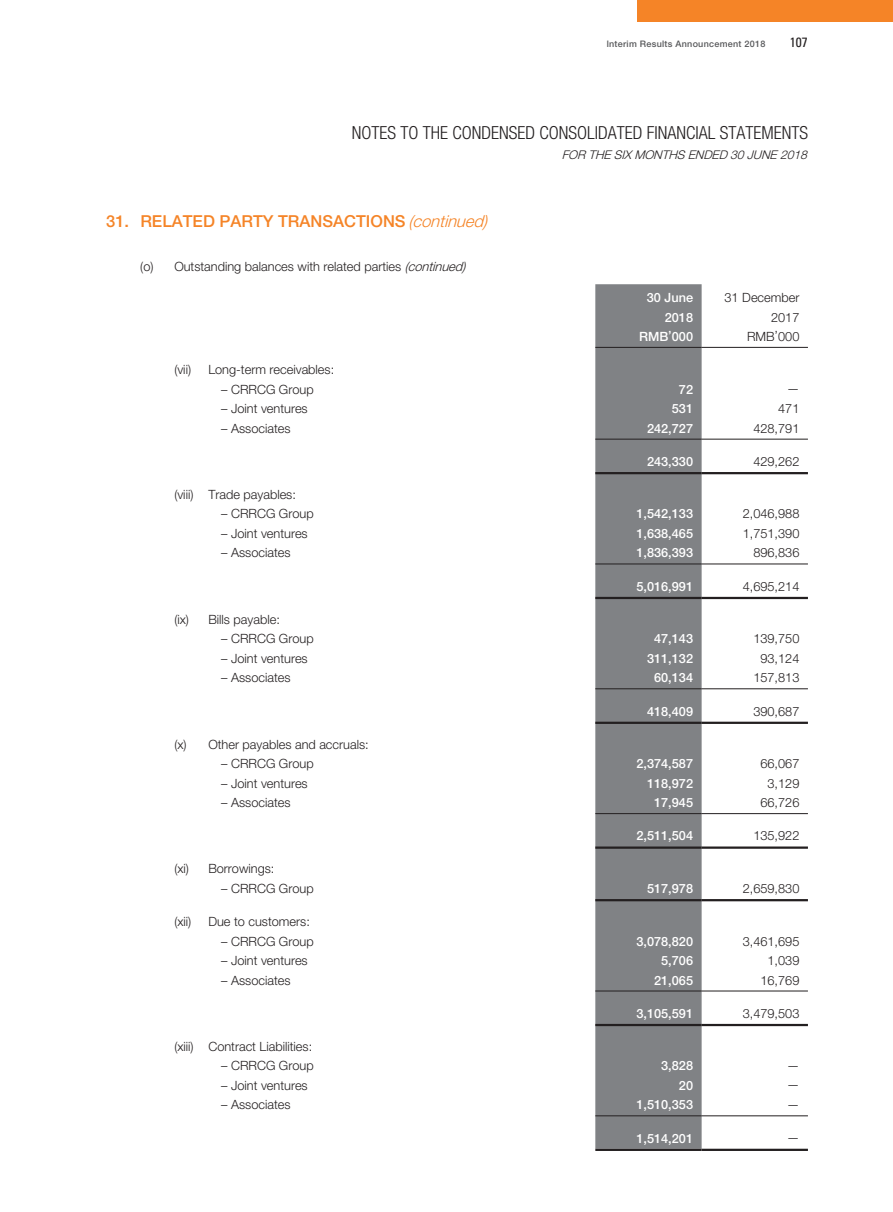
<style>
.page{position:relative;width:893px;height:1212px;background:#fff}
.page>*{position:absolute;margin:0;border:0;box-sizing:border-box;transform-origin:0 0}
.t1{font:300 condensed 18px "Helvetica Neue LT Std";color:#231f20}
._3__標題{font:500 16.5px "Helvetica Neue LT Std";color:#f58427}
.t2{font:condensed 13.5px "Univers LT Std";color:#231f20}
._1__內文{font:300 12.75px "Helvetica Neue LT Std";color:#231f20}
._1__內文-2{font:500 12.75px "Helvetica Neue LT Std";color:#fff}
.t3{font:italic 300 12px "Helvetica Neue LT Std";color:#231f20}
.t4{font:500 9px "Helvetica Neue LT Std";letter-spacing:.03em;color:#57585a}
.s1{font-weight:300;font-style:italic}
.s2{font-style:italic}
</style>
<div class="page">
<div style="left:638px;top:0;width:255px;height:21px;background:#f58427"></div>
<div style="left:595px;top:284px;width:107px;height:865px;background:#808285"></div>
<hr style="left:595px;top:347px;width:107px;height:1px;background:#231f20">
<hr style="left:702px;top:347px;width:106px;height:1px;background:#231f20">
<hr style="left:595px;top:439px;width:107px;height:1px;background:#231f20">
<hr style="left:702px;top:439px;width:106px;height:1px;background:#231f20">
<hr style="left:595px;top:472px;width:107px;height:2px;background:#231f20">
<hr style="left:702px;top:472px;width:106px;height:2px;background:#231f20">
<hr style="left:595px;top:564px;width:107px;height:1px;background:#231f20">
<hr style="left:702px;top:564px;width:106px;height:1px;background:#231f20">
<hr style="left:595px;top:597px;width:107px;height:2px;background:#231f20">
<hr style="left:702px;top:597px;width:106px;height:2px;background:#231f20">
<hr style="left:595px;top:688px;width:107px;height:1px;background:#231f20">
<hr style="left:702px;top:688px;width:106px;height:1px;background:#231f20">
<hr style="left:595px;top:722px;width:107px;height:2px;background:#231f20">
<hr style="left:702px;top:722px;width:106px;height:2px;background:#231f20">
<hr style="left:595px;top:813px;width:107px;height:1px;background:#231f20">
<hr style="left:702px;top:813px;width:106px;height:1px;background:#231f20">
<hr style="left:595px;top:846px;width:107px;height:3px;background:#231f20">
<hr style="left:702px;top:846px;width:106px;height:3px;background:#231f20">
<hr style="left:595px;top:899px;width:107px;height:2px;background:#231f20">
<hr style="left:702px;top:899px;width:106px;height:2px;background:#231f20">
<hr style="left:595px;top:990px;width:107px;height:1px;background:#231f20">
<hr style="left:702px;top:990px;width:106px;height:1px;background:#231f20">
<hr style="left:595px;top:1024px;width:107px;height:2px;background:#231f20">
<hr style="left:702px;top:1024px;width:106px;height:2px;background:#231f20">
<hr style="left:595px;top:1115px;width:107px;height:1px;background:#231f20">
<hr style="left:702px;top:1115px;width:106px;height:1px;background:#231f20">
<hr style="left:595px;top:1149px;width:107px;height:2px;background:#231f20">
<hr style="left:702px;top:1149px;width:106px;height:2px;background:#231f20">
<p class="t4" style="left:607px;top:39px;width:160px">lnterim Results Announcement 2018</p>
<p class="t2" style="left:790px;top:34px;width:19px">107</p>
<h1 class="t1" style="left:352px;top:123px;width:458px">NOTES TO THE CONDENSED CONSOLIDATED FINANCIAL STATEMENTS</h1>
<p class="t3" style="left:562px;top:147px;width:250px">FOR THE SIX MONTHS ENDED 30 JUNE 2018</p>
<p class="_3__標題" style="left:106px;top:212px;width:383px">31. RELATED PARTY TRANSACTIONS <span class="s1">(continued)</span></p>
<p class="_1__內文" style="left:140px;top:258px;width:327px">(o) Outstanding balances with related parties <span class="s2">(continued)</span></p>
<p class="_1__內文-2" style="left:647px;top:290px;width:48px">30 June</p>
<p class="_1__內文-2" style="left:665px;top:309px;width:30px">2018</p>
<p class="_1__內文" style="left:724px;top:290px;width:76px">31 December</p>
<p class="_1__內文" style="left:771px;top:309px;width:30px">2017</p>
<p class="_1__內文-2" style="left:639px;top:329px;width:56px">RMB’000</p>
<p class="_1__內文" style="left:747px;top:329px;width:54px">RMB’000</p>
<p class="_1__內文" style="left:174px;top:362px;width:18px">(vii)</p>
<p class="_1__內文" style="left:208px;top:362px;width:127px">Long-term receivables:</p>
<p class="_1__內文" style="left:221px;top:381px;width:94px">– CRRCG Group</p>
<p class="_1__內文-2" style="left:679px;top:381px;width:16px">72</p>
<p class="_1__內文" style="left:787px;top:381px;width:14px">—</p>
<p class="_1__內文" style="left:221px;top:401px;width:88px">– Joint ventures</p>
<p class="_1__內文-2" style="left:672px;top:401px;width:23px">531</p>
<p class="_1__內文" style="left:778px;top:401px;width:23px">471</p>
<p class="_1__內文" style="left:221px;top:420px;width:71px">– Associates</p>
<p class="_1__內文-2" style="left:647px;top:420px;width:48px">242,727</p>
<p class="_1__內文" style="left:753px;top:420px;width:48px">428,791</p>
<p class="_1__內文-2" style="left:647px;top:454px;width:48px">243,330</p>
<p class="_1__內文" style="left:753px;top:454px;width:48px">429,262</p>
<p class="_1__內文" style="left:174px;top:487px;width:123px">(viii) Trade payables:</p>
<p class="_1__內文" style="left:221px;top:506px;width:94px">– CRRCG Group</p>
<p class="_1__內文-2" style="left:636px;top:506px;width:58px">1,542,133</p>
<p class="_1__內文" style="left:743px;top:506px;width:58px">2,046,988</p>
<p class="_1__內文" style="left:221px;top:526px;width:88px">– Joint ventures</p>
<p class="_1__內文-2" style="left:636px;top:526px;width:58px">1,638,465</p>
<p class="_1__內文" style="left:743px;top:526px;width:58px">1,751,390</p>
<p class="_1__內文" style="left:221px;top:545px;width:71px">– Associates</p>
<p class="_1__內文-2" style="left:636px;top:545px;width:58px">1,836,393</p>
<p class="_1__內文" style="left:753px;top:545px;width:48px">896,836</p>
<p class="_1__內文-2" style="left:636px;top:579px;width:58px">5,016,991</p>
<p class="_1__內文" style="left:743px;top:578px;width:58px">4,695,214</p>
<p class="_1__內文" style="left:174px;top:611px;width:107px">(ix) Bills payable:</p>
<p class="_1__內文" style="left:221px;top:631px;width:94px">– CRRCG Group</p>
<p class="_1__內文-2" style="left:654px;top:631px;width:40px">47,143</p>
<p class="_1__內文" style="left:753px;top:631px;width:48px">139,750</p>
<p class="_1__內文" style="left:221px;top:650px;width:88px">– Joint ventures</p>
<p class="_1__內文-2" style="left:647px;top:651px;width:48px">311,132</p>
<p class="_1__內文" style="left:760px;top:650px;width:40px">93,124</p>
<p class="_1__內文" style="left:221px;top:670px;width:71px">– Associates</p>
<p class="_1__內文-2" style="left:654px;top:670px;width:40px">60,134</p>
<p class="_1__內文" style="left:753px;top:670px;width:48px">157,813</p>
<p class="_1__內文-2" style="left:647px;top:703px;width:48px">418,409</p>
<p class="_1__內文" style="left:753px;top:703px;width:48px">390,687</p>
<p class="_1__內文" style="left:174px;top:736px;width:196px">(x) Other payables and accruals:</p>
<p class="_1__內文" style="left:221px;top:756px;width:94px">– CRRCG Group</p>
<p class="_1__內文-2" style="left:636px;top:756px;width:58px">2,374,587</p>
<p class="_1__內文" style="left:760px;top:756px;width:40px">66,067</p>
<p class="_1__內文" style="left:221px;top:775px;width:88px">– Joint ventures</p>
<p class="_1__內文-2" style="left:647px;top:775px;width:48px">118,972</p>
<p class="_1__內文" style="left:767px;top:775px;width:33px">3,129</p>
<p class="_1__內文" style="left:221px;top:795px;width:71px">– Associates</p>
<p class="_1__內文-2" style="left:654px;top:795px;width:40px">17,945</p>
<p class="_1__內文" style="left:760px;top:795px;width:40px">66,726</p>
<p class="_1__內文-2" style="left:636px;top:828px;width:58px">2,511,504</p>
<p class="_1__內文" style="left:753px;top:828px;width:48px">135,922</p>
<p class="_1__內文" style="left:174px;top:861px;width:102px">(xi) Borrowings:</p>
<p class="_1__內文" style="left:221px;top:880px;width:94px">– CRRCG Group</p>
<p class="_1__內文-2" style="left:647px;top:881px;width:48px">517,978</p>
<p class="_1__內文" style="left:743px;top:880px;width:58px">2,659,830</p>
<p class="_1__內文" style="left:174px;top:914px;width:18px">(xii)</p>
<p class="_1__內文" style="left:208px;top:914px;width:103px">Due to customers:</p>
<p class="_1__內文" style="left:221px;top:933px;width:94px">– CRRCG Group</p>
<p class="_1__內文-2" style="left:636px;top:933px;width:58px">3,078,820</p>
<p class="_1__內文" style="left:743px;top:933px;width:58px">3,461,695</p>
<p class="_1__內文" style="left:221px;top:953px;width:88px">– Joint ventures</p>
<p class="_1__內文-2" style="left:661px;top:953px;width:33px">5,706</p>
<p class="_1__內文" style="left:767px;top:953px;width:33px">1,039</p>
<p class="_1__內文" style="left:221px;top:972px;width:71px">– Associates</p>
<p class="_1__內文-2" style="left:654px;top:972px;width:40px">21,065</p>
<p class="_1__內文" style="left:760px;top:972px;width:40px">16,769</p>
<p class="_1__內文-2" style="left:636px;top:1005px;width:58px">3,105,591</p>
<p class="_1__內文" style="left:743px;top:1005px;width:58px">3,479,503</p>
<p class="_1__內文" style="left:174px;top:1038px;width:139px">(xiii) Contract Liabilities:</p>
<p class="_1__內文" style="left:221px;top:1058px;width:94px">– CRRCG Group</p>
<p class="_1__內文-2" style="left:661px;top:1058px;width:33px">3,828</p>
<p class="_1__內文" style="left:787px;top:1057px;width:14px">—</p>
<p class="_1__內文" style="left:221px;top:1077px;width:88px">– Joint ventures</p>
<p class="_1__內文-2" style="left:679px;top:1078px;width:16px">20</p>
<p class="_1__內文" style="left:787px;top:1077px;width:14px">—</p>
<p class="_1__內文" style="left:221px;top:1097px;width:71px">– Associates</p>
<p class="_1__內文-2" style="left:636px;top:1097px;width:58px">1,510,353</p>
<p class="_1__內文" style="left:787px;top:1096px;width:14px">—</p>
<p class="_1__內文-2" style="left:636px;top:1130px;width:58px">1,514,201</p>
<p class="_1__內文" style="left:787px;top:1129px;width:14px">—</p>
</div>
